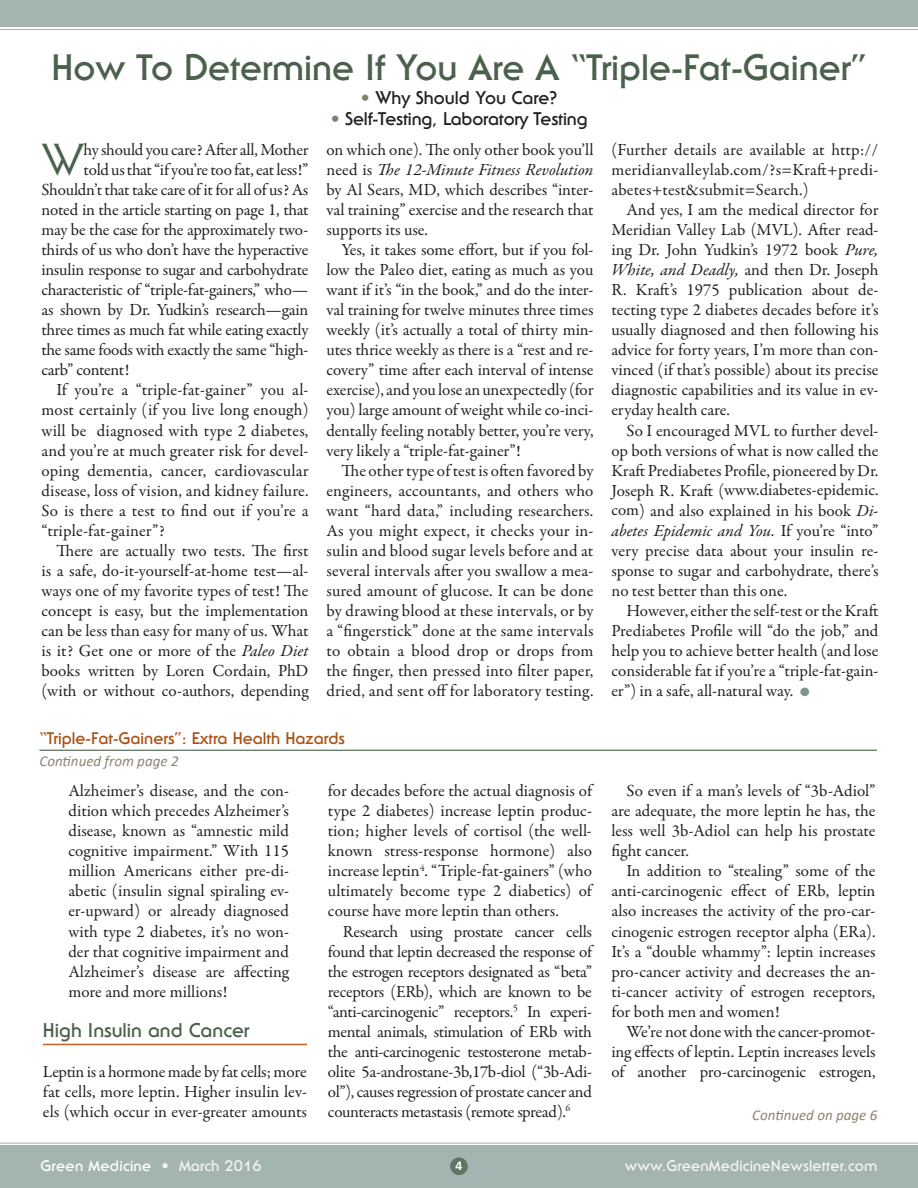
<style>
.page{position:relative;width:918px;height:1188px;background:#fff}
.page>*{position:absolute;margin:0;border:0;box-sizing:border-box;transform-origin:0 0}
.t1{font:43.95px "Serif Gothic Std";color:#4b614c;scale:1.09 1}
.t2{font:700 36px "Serif Gothic Std";color:#4b614c}
.t3{font:700 19.5px "Serif Gothic Std";color:#4b614c}
.t4{font:700 18px "Serif Gothic Std";letter-spacing:-.01em;color:#231f20}
.t5{font:17.1px/20.1px "Garamond Premr Pro";letter-spacing:-.005em;color:#231f20;text-align:justify}
.t6{font:16.95px/20.1px "Garamond Premr Pro";letter-spacing:.01em;color:#231f20}
.t7{font:700 16.5px "Serif Gothic Std";color:#ab5115}
.t8{font:700 15.15px "Serif Gothic Std";letter-spacing:.01em;color:#f3f4f4}
.t9{font:italic 15px "Calibri";color:#8f8473}
.t10{font:700 15px "Serif Gothic Std";letter-spacing:.02em;color:#fff}
.t11{font:700 13.5px "Calibri";color:#fff}
.s1{color:#7a856d}
.s2{font-style:italic}
.s3{font-size:16.95px}
.s4{font-size:17.1px}
.s5{color:#7c9390}
.s6{font-size:15.15px;color:#f3f4f4}
.s7{color:#f3f4f4}
</style>
<div class="page">
<div style="left:0;top:1142px;width:918px;height:46px;background:#a3b4b1"></div>
<div style="left:450px;top:1157px;width:18px;height:18px;background:#617662;border-radius:50%"></div>
<div style="left:0;top:0;width:918px;height:30px;background:#a3b4b1"></div>
<hr style="left:43px;top:1044px;width:264px;height:1px;background:#c85f1d">
<hr style="left:40px;top:750px;width:837px;height:1px;background:#4b614c">
<h2 class="t2" style="left:52px;top:47px;width:817px">How To Determine If You Are A “Triple-Fat-Gainer”</h2>
<p class="t4" style="left:361px;top:88px;width:198px"><span class="s1">•</span> Why Should You Care?</p>
<p class="t4" style="left:331px;top:109px;width:259px"><span class="s1">•</span> Self-Testing, Laboratory Testing</p>
<h1 class="t1" style="left:42px;top:133px;width:40px">W</h1>
<p class="t5" style="left:84px;top:140px;width:226px">hy should you care? After all, Mother</p>
<p class="t5" style="left:84px;top:160px;width:226px">told us that “if you’re too fat, eat less!”</p>
<p class="t5" style="left:41px;top:180px;width:268px">Shouldn’t that take care of it for all of us? As</p>
<p class="t5" style="left:41px;top:200px;width:269px">noted in the article starting on page 1, that</p>
<p class="t5" style="left:41px;top:220px;width:268px">may be the case for the approximately two-</p>
<p class="t5" style="left:41px;top:240px;width:268px">thirds of us who don’t have the hyperactive</p>
<p class="t5" style="left:41px;top:260px;width:269px">insulin response to sugar and carbohydrate</p>
<p class="t5" style="left:41px;top:280px;width:269px">characteristic of “triple-fat-gainers,” who—</p>
<p class="t5" style="left:41px;top:300px;width:268px">as shown by Dr. Yudkin’s research—gain</p>
<p class="t5" style="left:41px;top:320px;width:269px">three times as much fat while eating exactly</p>
<p class="t5" style="left:41px;top:340px;width:268px">the same foods with exactly the same “high-</p>
<p class="t5" style="left:41px;top:360px;width:90px">carb” content!</p>
<p class="t5" style="left:56px;top:380px;width:254px">If you’re a “triple-fat-gainer” you al-</p>
<p class="t5" style="left:41px;top:400px;width:269px">most certainly (if you live long enough)</p>
<p class="t5" style="left:41px;top:420px;width:268px">will be diagnosed with type 2 diabetes,</p>
<p class="t5" style="left:41px;top:441px;width:268px">and you’re at much greater risk for devel-</p>
<p class="t5" style="left:41px;top:461px;width:268px">oping dementia, cancer, cardiovascular</p>
<p class="t5" style="left:41px;top:481px;width:269px">disease, loss of vision, and kidney failure.</p>
<p class="t5" style="left:41px;top:501px;width:269px">So is there a test to find out if you’re a</p>
<p class="t5" style="left:41px;top:521px;width:125px">“triple-fat-gainer”?</p>
<p class="t5" style="left:56px;top:541px;width:254px">There are actually two tests. The first</p>
<p class="t5" style="left:41px;top:561px;width:268px">is a safe, do-it-yourself-at-home test—al-</p>
<p class="t5" style="left:41px;top:581px;width:269px">ways one of my favorite types of test! The</p>
<p class="t5" style="left:41px;top:601px;width:269px">concept is easy, but the implementation</p>
<p class="t5" style="left:41px;top:621px;width:268px">can be less than easy for many of us. What</p>
<p class="t5" style="left:41px;top:641px;width:269px">is it? Get one or more of the <span class="s2">Paleo Diet</span></p>
<p class="t5" style="left:41px;top:661px;width:268px">books written by Loren Cordain, PhD</p>
<p class="t5" style="left:41px;top:681px;width:268px">(with or without co-authors, depending</p>
<p class="t5" style="left:326px;top:140px;width:269px">on which one). The only other book you’ll need is <span class="s2">The 12-Minute Fitness Revolution </span>by Al Sears, MD, which describes “inter&shy;val training” exercise and the research that supports its use.</p>
<p class="t5" style="left:326px;top:240px;width:269px;text-indent:15px">Yes, it takes some effort, but if you fol&shy;low the Paleo diet, eating as much as you want if it’s “in the book,” and do the inter&shy;val training for twelve minutes three times weekly (it’s actually a total of thirty min&shy;utes thrice weekly as there is a “rest and re&shy;covery” time after each interval of intense exercise), and you lose an unexpectedly (for you) large amount of weight while co-inci&shy;dentally feeling notably better, you’re very, very likely a “triple-fat-gainer”!</p>
<p class="t5" style="left:326px;top:461px;width:269px;text-indent:15px">The other type of test is often favored by engineers, accountants, and others who want “hard data,” including researchers.<br>As you might expect, it checks your in&shy;sulin and blood sugar levels before and at several intervals after you swallow a mea&shy;sured amount of glucose. It can be done by drawing blood at these intervals, or by a “fingerstick” done at the same intervals to obtain a blood drop or drops from the finger, then pressed into filter paper, dried, and sent off for laboratory testing.</p>
<p class="t7" style="left:40px;top:728px;width:307px">“Triple-Fat-Gainers”: Extra Health Hazards</p>
<p class="t9" style="left:40px;top:751px;width:141px">Continued from page 2</p>
<p class="t5" style="left:68px;top:781px;width:222px">Alzheimer’s disease, and the con&shy;dition which precedes Alzheimer’s disease, known as “amnestic mild cognitive impairment.” With 115 million Americans either pre-di&shy;abetic (insulin signal spiraling ev&shy;er-upward) or already diagnosed with type 2 diabetes, it’s no won&shy;der that cognitive impairment and Alzheimer’s disease are affecting more and more millions!</p>
<p class="t3" style="left:43px;top:1018px;width:208px">High Insulin and Cancer</p>
<p class="t5" style="left:43px;top:1062px;width:266px">Leptin is a hormone made by fat cells; more fat cells, more leptin. Higher insulin lev&shy;els (which occur in ever-greater amounts</p>
<p class="t5" style="left:328px;top:781px;width:266px">for decades before the actual diagnosis of type 2 diabetes) increase leptin produc&shy;tion; higher levels of cortisol (the well&shy;known stress-response hormone) also increase leptin<sup>4</sup>. “Triple-fat-gainers” (who ultimately become type 2 diabetics) of course have more leptin than others.</p>
<p class="t5" style="left:328px;top:921px;width:266px;text-indent:15px">Research using prostate cancer cells found that leptin decreased the response of the estrogen receptors designated as “beta” receptors (ERb), which are known to be “anti-carcinogenic” receptors.<sup>5</sup> In experi&shy;mental animals, stimulation of ERb with the anti-carcinogenic testosterone metab&shy;olite 5a-androstane-3b,17b-diol (“3b-Adi&shy;ol”), causes regression of prostate cancer and counteracts metastasis (remote spread).<sup>6</sup></p>
<p class="t5" style="left:611px;top:140px;width:269px">(Further details are available at <span class="s3">http://</span></p>
<p class="t6" style="left:611px;top:160px;width:268px">meridianvalleylab.com/?s=Kraft+predi&shy;abetes+test&amp;submit=Search<span class="s4">.)</span></p>
<p class="t5" style="left:611px;top:200px;width:269px;text-indent:15px">And yes, I am the medical director for Meridian Valley Lab (MVL). After read&shy;ing Dr. John Yudkin’s 1972 book <span class="s2">Pure, White, and Deadly,</span> and then Dr. Joseph R. Kraft’s 1975 publication about de&shy;tecting type 2 diabetes decades before it’s usually diagnosed and then following his advice for forty years, I’m more than con&shy;vinced (if that’s possible) about its precise diagnostic capabilities and its value in ev&shy;eryday health care.</p>
<p class="t5" style="left:611px;top:420px;width:269px;text-indent:15px">So I encouraged MVL to further devel&shy;op both versions of what is now called the Kraft Prediabetes Profile, pioneered by Dr.</p>
<p class="t6" style="left:611px;top:480px;width:269px"><span class="s4">Joseph R. Kraft (</span>www.diabetes-epidemic.</p>
<p class="t5" style="left:611px;top:501px;width:269px"><span class="s3">com</span>) and also explained in his book <span class="s2">Di&shy;abetes Epidemic and You.</span> If you’re “into” very precise data about your insulin re&shy;sponse to sugar and carbohydrate, there’s no test better than this one.</p>
<p class="t5" style="left:611px;top:601px;width:269px;text-indent:15px">However, either the self-test or the Kraft Prediabetes Profile will “do the job,” and help you to achieve better health (and lose considerable fat if you’re a “triple-fat-gain&shy;er”) in a safe, all-natural way. <span class="s5">●</span></p>
<p class="t5" style="left:611px;top:781px;width:266px;text-indent:15px">So even if a man’s levels of “3b-Adiol” are adequate, the more leptin he has, the less well 3b-Adiol can help his prostate fight cancer.</p>
<p class="t5" style="left:611px;top:861px;width:266px;text-indent:15px">In addition to “stealing” some of the anti-carcinogenic effect of ERb, leptin also increases the activity of the pro-car&shy;cinogenic estrogen receptor alpha (ERa).<br>It’s a “double whammy”: leptin increases pro-cancer activity and decreases the an&shy;ti-cancer activity of estrogen receptors, for both men and women!</p>
<p class="t5" style="left:611px;top:1022px;width:266px;text-indent:15px">We’re not done with the cancer-promot&shy;ing effects of leptin. Leptin increases levels of another pro-carcinogenic estrogen,</p>
<p class="t9" style="left:752px;top:1105px;width:127px">Continued on page 6</p>
<p class="t10" style="left:40px;top:1157px;width:223px">Green Medicine <span class="s6">•</span> <span class="s7">March 2016</span></p>
<p class="t11" style="left:456px;top:1156px;width:8px">4</p>
<p class="t8" style="left:625px;top:1157px;width:254px">www.GreenMedicineNewsletter.com</p>
</div>
